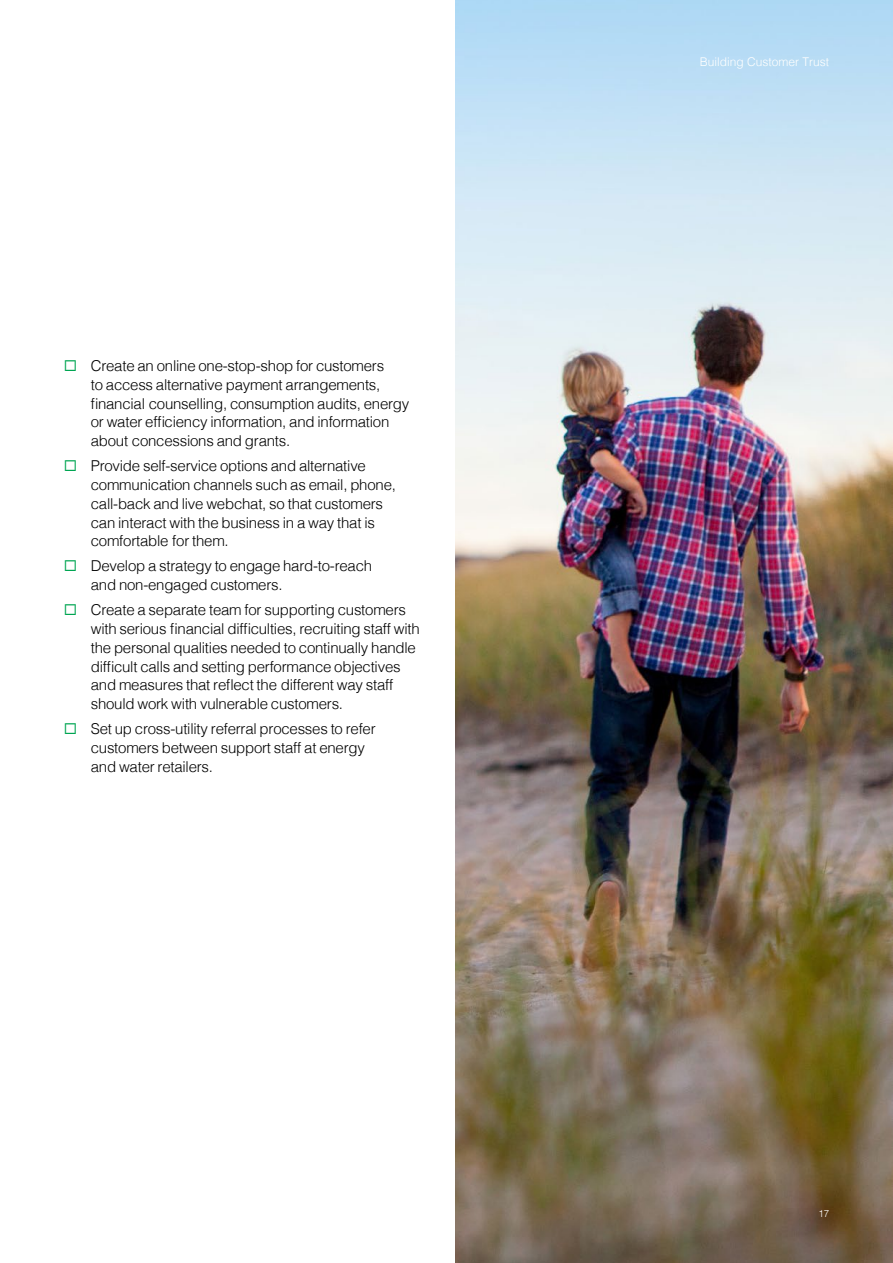
<style>
.page{position:relative;width:893px;height:1263px;background:#fff}
.page>*{position:absolute;margin:0;border:0;box-sizing:border-box;transform-origin:0 0}
.t1{font:300 15px/18.8px "Helvetica";letter-spacing:-.015em;color:#000}
.t2{font:300 12px "Helvetica";color:#fff}
.t3{font:300 9.75px "Helvetica";color:#fff}
</style>
<div class="page">
<img style="left:455px;top:0;width:438px;height:1263px">
<p class="t1" style="left:91px;top:355px;width:320px">Create an online one-stop-shop for customers<br>to access alternative payment arrangements, financial counselling, consumption audits, energy or water efficiency information, and information about concessions and grants.</p>
<p class="t1" style="left:91px;top:455px;width:307px">Provide self-service options and alternative communication channels such as email, phone, call-back and live webchat, so that customers can interact with the business in a way that is comfortable for them.</p>
<p class="t1" style="left:91px;top:556px;width:283px">Develop a strategy to engage hard-to-reach and non-engaged customers.</p>
<p class="t1" style="left:91px;top:599px;width:331px">Create a separate team for supporting customers with serious financial difficulties, recruiting staff with the personal qualities needed to continually handle difficult calls and setting performance objectives and measures that reflect the different way staff should work with vulnerable customers.</p>
<p class="t1" style="left:91px;top:718px;width:286px">Set up cross-utility referral processes to refer customers between support staff at energy and water retailers.</p>
<p class="t2" style="left:700px;top:52px;width:131px">Building Customer Trust</p>
<p class="t3" style="left:818px;top:1205px;width:12px">17</p>
</div>
